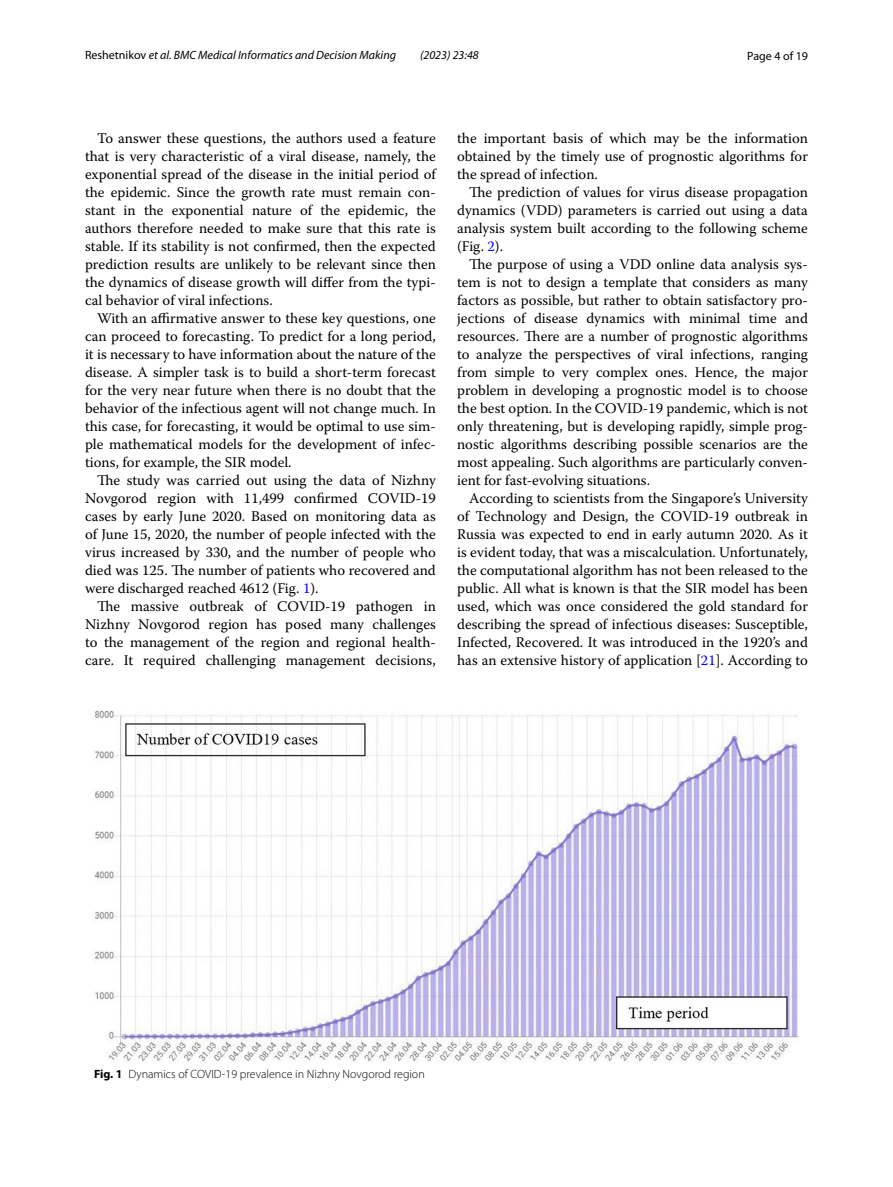
<style>
.page{position:relative;width:893px;height:1187px;background:#fff}
.page>*{position:absolute;margin:0;border:0;box-sizing:border-box;transform-origin:0 0}
.t1{font:14.7px/18px "Warnock Pro";color:#000;text-align:justify}
.t2{font:italic 12px "Myriad Pro";color:#000}
.t3{font:300 12px "Myriad Pro";color:#000}
.t4{font:12px "Myriad Pro";color:#000}
.s1{font-style:normal}
.s2{color:#00f}
.s3{font-weight:700}
</style>
<div class="page">
<img style="left:94px;top:710px;width:705px;height:352px">
<p class="t2" style="left:85px;top:48px;width:313px"><span class="s1">Reshetnikov</span> et al. BMC Medical Informatics and Decision Making</p>
<p class="t2" style="left:420px;top:48px;width:60px">(2023) 23:48</p>
<p class="t4" style="left:747px;top:48px;width:62px">Page 4 of 19</p>
<p class="t1" style="left:85px;top:128px;width:352px;text-indent:12px">To answer these questions, the authors used a feature that is very characteristic of a viral disease, namely, the exponential spread of the disease in the initial period of the epidemic. Since the growth rate must remain con&shy;stant in the exponential nature of the epidemic, the authors therefore needed to make sure that this rate is stable. If its stability is not confirmed, then the expected prediction results are unlikely to be relevant since then the dynamics of disease growth will differ from the typi&shy;cal behavior of viral infections.</p>
<p class="t1" style="left:85px;top:308px;width:352px;text-indent:12px">With an affirmative answer to these key questions, one can proceed to forecasting. To predict for a long period, it is necessary to have information about the nature of the disease. A simpler task is to build a short-term forecast for the very near future when there is no doubt that the behavior of the infectious agent will not change much. In this case, for forecasting, it would be optimal to use sim&shy;ple mathematical models for the development of infec&shy;tions, for example, the SIR model.</p>
<p class="t1" style="left:85px;top:470px;width:352px;text-indent:12px">The study was carried out using the data of Nizhny Novgorod region with 11,499 confirmed COVID-19 cases by early June 2020. Based on monitoring data as of June 15, 2020, the number of people infected with the virus increased by 330, and the number of people who died was 125. The number of patients who recovered and were discharged reached 4612 (Fig. <span class="s2">1</span>).</p>
<p class="t1" style="left:85px;top:596px;width:352px;text-indent:12px">The massive outbreak of COVID-19 pathogen in Nizhny Novgorod region has posed many challenges to the management of the region and regional health&shy;care. It required challenging management decisions,</p>
<p class="t1" style="left:457px;top:128px;width:352px">the important basis of which may be the information obtained by the timely use of prognostic algorithms for the spread of infection.</p>
<p class="t1" style="left:457px;top:182px;width:352px;text-indent:12px">The prediction of values for virus disease propagation dynamics (VDD) parameters is carried out using a data analysis system built according to the following scheme (Fig. <span class="s2">2</span>).</p>
<p class="t1" style="left:457px;top:254px;width:352px;text-indent:12px">The purpose of using a VDD online data analysis sys&shy;tem is not to design a template that considers as many factors as possible, but rather to obtain satisfactory pro&shy;jections of disease dynamics with minimal time and resources. There are a number of prognostic algorithms to analyze the perspectives of viral infections, ranging from simple to very complex ones. Hence, the major problem in developing a prognostic model is to choose the best option. In the COVID-19 pandemic, which is not only threatening, but is developing rapidly, simple prog&shy;nostic algorithms describing possible scenarios are the most appealing. Such algorithms are particularly conven&shy;ient for fast-evolving situations.</p>
<p class="t1" style="left:457px;top:488px;width:352px;text-indent:12px">According to scientists from the Singapore’s University of Technology and Design, the COVID-19 outbreak in Russia was expected to end in early autumn 2020. As it is evident today, that was a miscalculation. Unfortunately, the computational algorithm has not been released to the public. All what is known is that the SIR model has been used, which was once considered the gold standard for describing the spread of infectious diseases: Susceptible, Infected, Recovered. It was introduced in the 1920’s and has an extensive history of application [<span class="s2">21</span>]. According to</p>
<p class="t3" style="left:94px;top:1067px;width:332px"><span class="s3">Fig. 1</span> Dynamics of COVID-19 prevalence in Nizhny Novgorod region</p>
</div>
